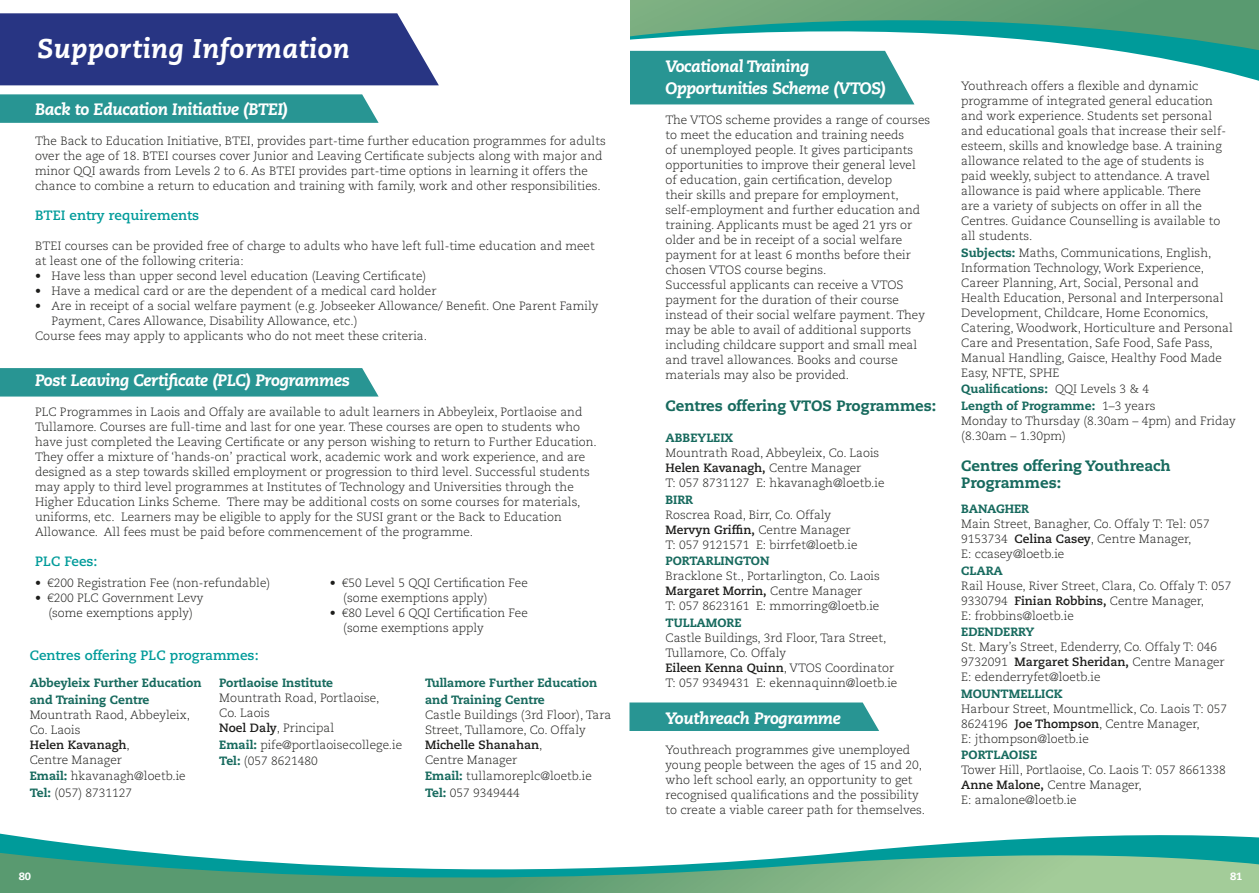
<style>
.page{position:relative;width:1259px;height:893px;background:#fff}
.page>*{position:absolute;margin:0;border:0;box-sizing:border-box;transform-origin:0 0}
.t1{font:italic 800 27px "Caecilia LT Std";letter-spacing:.02em;color:#fff}
.t2{font:italic 800 16.5px/22.5px "Caecilia LT Std";letter-spacing:-.02em;color:#fff}
.t3{font:800 15px/16.5px "Caecilia LT Std";color:#176a5e}
.t4{font:700 13.5px "Caecilia LT Std";color:#009b9a}
.t5{font:300 12px/15px "Caecilia LT Std";color:#1d1d1b}
.t6{font:800 12px/16.5px "Caecilia LT Std";color:#176a5e}
.t7{font:800 10.5px "Caecilia LT Std";color:#fff}
.s1{font-weight:700}
.s2{font-weight:800;color:#176a5e}
.s3{font-weight:300;color:#1d1d1b}
</style>
<div class="page">
<svg style="left:0;top:833px;width:1259px;height:60px"></svg>
<svg style="left:630px;top:0;width:629px;height:105px"></svg>
<svg style="left:629px;top:702px;width:250px;height:29px;background:#339a98"></svg>
<div style="left:630px;top:51px;width:284px;height:53px;background:#289593"></div>
<svg style="left:0;top:368px;width:378px;height:29px;background:#2f9896"></svg>
<svg style="left:0;top:13px;width:439px;height:110px;background:#49699a"></svg>
<h1 class="t1" style="left:37px;top:32px;width:314px">Supporting Information</h1>
<h2 class="t2" style="left:35px;top:98px;width:255px">Back to Education Initiative (BTEI)</h2>
<p class="t5" style="left:35px;top:134px;width:572px">The Back to Education Initiative, BTEI, provides part-time further education programmes for adults over the age of 18. BTEI courses cover Junior and Leaving Certificate subjects along with major and minor QQI awards from Levels 2 to 6. As BTEI provides part-time options in learning it offers the chance to combine a return to education and training with family, work and other responsibilities.</p>
<p class="t4" style="left:35px;top:207px;width:166px">BTEI entry requirements</p>
<p class="t5" style="left:35px;top:239px;width:561px">BTEI courses can be provided free of charge to adults who have left full-time education and meet at least one of the following criteria:</p>
<p class="t5" style="left:35px;top:269px;width:393px">• Have less than upper second level education (Leaving Certificate)</p>
<p class="t5" style="left:35px;top:284px;width:403px">• Have a medical card or are the dependent of a medical card holder</p>
<p class="t5" style="left:35px;top:299px;width:565px">• Are in receipt of a social welfare payment (e.g. Jobseeker Allowance/ Benefit. One Parent Family</p>
<p class="t5" style="left:52px;top:314px;width:307px">Payment, Cares Allowance, Disability Allowance, etc.)</p>
<p class="t5" style="left:35px;top:329px;width:393px">Course fees may apply to applicants who do not meet these criteria.</p>
<h2 class="t2" style="left:35px;top:370px;width:316px">Post Leaving Certificate (PLC) Programmes</h2>
<p class="t5" style="left:35px;top:405px;width:563px">PLC Programmes in Laois and Offaly are available to adult learners in Abbeyleix, Portlaoise and Tullamore. Courses are full-time and last for one year. These courses are open to students who have just completed the Leaving Certificate or any person wishing to return to Further Education.<br>They offer a mixture of ‘hands-on’ practical work, academic work and work experience, and are designed as a step towards skilled employment or progression to third level. Successful students may apply to third level programmes at Institutes of Technology and Universities through the Higher Education Links Scheme. There may be additional costs on some courses for materials, uniforms, etc. Learners may be eligible to apply for the SUSI grant or the Back to Education Allowance. All fees must be paid before commencement of the programme.</p>
<p class="t4" style="left:35px;top:554px;width:64px">PLC Fees:</p>
<p class="t5" style="left:35px;top:575px;width:237px">• €200 Registration Fee (non-refundable)</p>
<p class="t5" style="left:35px;top:590px;width:170px;text-align:center">• €200 PLC Government Levy (some exemptions apply)</p>
<p class="t5" style="left:343px;top:575px;width:186px;text-indent:-13px">• €50 Level 5 QQI Certification Fee (some exemptions apply)</p>
<p class="t5" style="left:343px;top:605px;width:186px;text-indent:-13px">• €80 Level 6 QQI Certification Fee (some exemptions apply</p>
<p class="t4" style="left:30px;top:648px;width:230px">Centres offering PLC programmes:</p>
<p class="t6" style="left:30px;top:675px;width:173px">Abbeyleix Further Education and Training Centre</p>
<p class="t5" style="left:30px;top:707px;width:162px">Mountrath Raod, Abbeyleix,<br>Co. Laois<br><span class="s1">Helen Kavanagh</span>,<br>Centre Manager</p>
<p class="t5" style="left:30px;top:768px;width:157px;line-height:16.5px"><span class="s2">Email:</span> hkavanagh@loetb.ie<br><span class="s2">Tel:</span> (057) 8731127</p>
<p class="t6" style="left:219px;top:675px;width:115px">Portlaoise Institute</p>
<p class="t5" style="left:219px;top:691px;width:162px">Mountrath Road, Portlaoise,<br>Co. Laois<br><span class="s1">Noel Daly</span>, Principal</p>
<p class="t5" style="left:219px;top:737px;width:184px;line-height:16.5px"><span class="s2">Email:</span> pife@portlaoisecollege.ie<br><span class="s2">Tel:</span> (057 8621480</p>
<p class="t6" style="left:425px;top:675px;width:174px">Tullamore Further Education and Training Centre</p>
<p class="t5" style="left:425px;top:707px;width:188px">Castle Buildings (3rd Floor), Tara<br>Street, Tullamore, Co. Offaly<br><span class="s1">Michelle Shanahan</span>,<br>Centre Manager</p>
<p class="t5" style="left:425px;top:768px;width:168px;line-height:16.5px"><span class="s2">Email:</span> tullamoreplc@loetb.ie<br><span class="s2">Tel:</span> 057 9349444</p>
<h2 class="t2" style="left:665px;top:55px;width:222px">Vocational Training<br>Opportunities Scheme (VTOS)</h2>
<p class="t5" style="left:665px;top:113px;width:266px">The VTOS scheme provides a range of courses to meet the education and training needs<br>of unemployed people. It gives participants opportunities to improve their general level<br>of education, gain certification, develop<br>their skills and prepare for employment, self-employment and further education and training. Applicants must be aged 21 yrs or older and be in receipt of a social welfare payment for at least 6 months before their chosen VTOS course begins.<br>Successful applicants can receive a VTOS payment for the duration of their course instead of their social welfare payment. They may be able to avail of additional supports including childcare support and small meal and travel allowances. Books and course materials may also be provided.</p>
<p class="t3" style="left:665px;top:397px;width:272px">Centres offering VTOS Programmes:</p>
<p class="t6" style="left:665px;top:430px;width:69px">ABBEYLEIX</p>
<p class="t5" style="left:665px;top:446px;width:220px">Mountrath Road, Abbeyleix, Co. Laois<br><span class="s1">Helen Kavanagh,</span> Centre Manager<br>T: 057 8731127 E: hkavanagh@loetb.ie</p>
<p class="t6" style="left:665px;top:491px;width:29px">BIRR</p>
<p class="t5" style="left:665px;top:507px;width:193px">Roscrea Road, Birr, Co. Offaly<br><span class="s1">Mervyn Griffin,</span> Centre Manager<br>T: 057 9121571 E: birrfet@loetb.ie</p>
<p class="t6" style="left:665px;top:553px;width:106px">PORTARLINGTON</p>
<p class="t5" style="left:665px;top:569px;width:216px">Bracklone St., Portarlington, Co. Laois<br><span class="s1">Margaret Morrin,</span> Centre Manager<br>T: 057 8623161 E: mmorring@loetb.ie</p>
<p class="t6" style="left:665px;top:614px;width:77px">TULLAMORE</p>
<p class="t5" style="left:665px;top:630px;width:233px">Castle Buildings, 3rd Floor, Tara Street, Tullamore, Co. Offaly<br><span class="s1">Eileen Kenna Quinn</span>, VTOS Coordinator T: 057 9349431 E: ekennaquinn@loetb.ie</p>
<h2 class="t2" style="left:665px;top:707px;width:177px">Youthreach Programme</h2>
<p class="t5" style="left:665px;top:743px;width:261px">Youthreach programmes give unemployed young people between the ages of 15 and 20, who left school early, an opportunity to get recognised qualifications and the possibility to create a viable career path for themselves.</p>
<p class="t5" style="left:961px;top:79px;width:266px">Youthreach offers a flexible and dynamic programme of integrated general education and work experience. Students set personal and educational goals that increase their self&shy;esteem, skills and knowledge base. A training allowance related to the age of students is paid weekly, subject to attendance. A travel allowance is paid where applicable. There<br>are a variety of subjects on offer in all the Centres. Guidance Counselling is available to all students.</p>
<p class="t5" style="left:961px;top:246px;width:273px"><span class="s2">Subjects:</span> Maths, Communications, English, Information Technology, Work Experience, Career Planning, Art, Social, Personal and Health Education, Personal and Interpersonal Development, Childcare, Home Economics, Catering, Woodwork, Horticulture and Personal Care and Presentation, Safe Food, Safe Pass, Manual Handling, Gaisce, Healthy Food Made Easy, NFTE, SPHE</p>
<p class="t6" style="left:961px;top:381px;width:196px">Qualifications: <span class="s3">QQI Levels 3 &amp; 4<br></span>Length of Programme: <span class="s3">1–3 years</span></p>
<p class="t5" style="left:961px;top:414px;width:276px">Monday to Thursday (8.30am – 4pm) and Friday (8.30am – 1.30pm)</p>
<p class="t3" style="left:961px;top:458px;width:211px">Centres offering Youthreach<br>Programmes:</p>
<p class="t6" style="left:961px;top:501px;width:69px">BANAGHER</p>
<p class="t5" style="left:961px;top:517px;width:250px">Main Street, Banagher, Co. Offaly T: Tel: 057<br>9153734 <span class="s1">Celina Casey</span>, Centre Manager,<br>E: ccasey@loetb.ie</p>
<p class="t6" style="left:961px;top:562px;width:43px">CLARA</p>
<p class="t5" style="left:961px;top:579px;width:272px">Rail House, River Street, Clara, Co. Offaly T: 057<br>9330794 <span class="s1">Finian Robbins,</span> Centre Manager,<br>E: frobbins@loetb.ie</p>
<p class="t6" style="left:961px;top:624px;width:75px">EDENDERRY</p>
<p class="t5" style="left:961px;top:640px;width:265px">St. Mary’s Street, Edenderry, Co. Offaly T: 046<br>9732091 <span class="s1">Margaret Sheridan,</span> Centre Manager<br>E: edenderryfet@loetb.ie</p>
<p class="t6" style="left:961px;top:685px;width:103px">MOUNTMELLICK</p>
<p class="t5" style="left:961px;top:702px;width:267px">Harbour Street, Mountmellick, Co. Laois T: 057<br>8624196 <span class="s1">Joe Thompson</span>, Centre Manager,<br>E: jthompson@loetb.ie</p>
<p class="t6" style="left:961px;top:747px;width:78px">PORTLAOISE</p>
<p class="t5" style="left:961px;top:763px;width:266px">Tower Hill, Portlaoise, Co. Laois T: 057 8661338<br><span class="s1">Anne Malone,</span> Centre Manager,<br>E: amalone@loetb.ie</p>
<p class="t7" style="left:19px;top:870px;width:14px">80</p>
<p class="t7" style="left:1230px;top:870px;width:14px">81</p>
</div>
